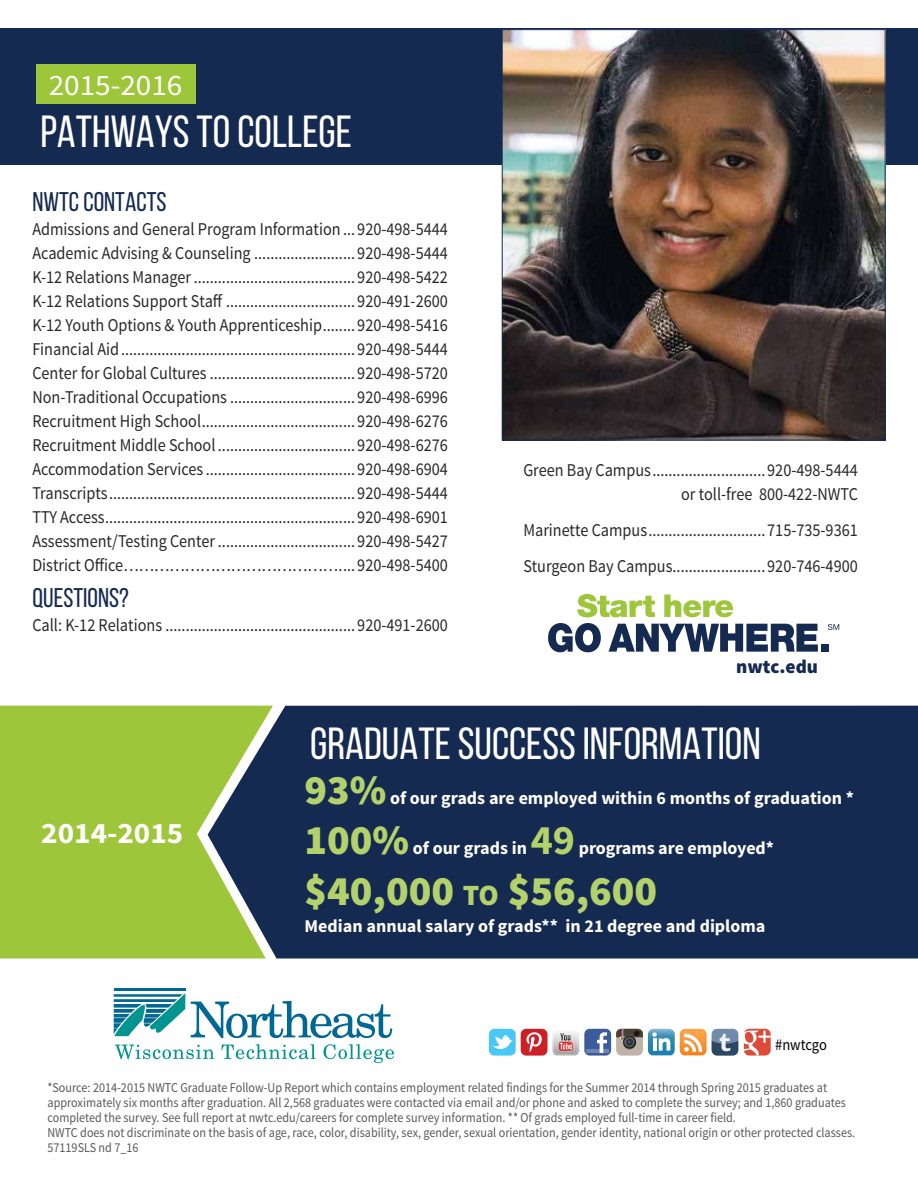
<style>
.page{position:relative;width:918px;height:1188px;background:#fff}
.page>*{position:absolute;margin:0;border:0;box-sizing:border-box;transform-origin:0 0}
.t1{font:45px "Bebas Neue";color:#fff}
.t2{font:900 42px "Source Sans Pro";color:#b4d26b}
.t3{font:700 42px "Source Sans Pro";color:#b4d26b}
.t4{font:29.7px "Source Sans Pro";color:#fff;scale:1.05 1}
.t5{font:700 29.7px "Source Sans Pro";color:#fff;scale:1.05 1}
.t6{font:27px "Bebas Neue";color:#152a51}
.t7{font:900 19.35px "Source Sans Pro";color:#152a51}
.t8{font:18px/24px "Source Sans Pro";color:#292829;text-align:justify;scale:.9 1}
.t9{font:700 18px "Source Sans Pro";color:#fff}
.t10{font:16.2px "Source Sans Pro";letter-spacing:-.01em;color:#000;scale:.9 1}
.t11{font:13.5px/15px "Source Sans Pro";color:#58595b;scale:.9 1}
.s1{font-size:29.4px}
</style>
<div class="page">
<div style="left:0;top:29px;width:918px;height:136px;background:#152a51"></div>
<div style="left:0;top:706px;width:208px;height:252px;background:#9ec63a"></div>
<div style="left:208px;top:706px;width:710px;height:252px;background:#152a51"></div>
<img style="left:504px;top:31px;width:380px;height:407px">
<div style="left:502px;top:29px;width:384px;height:411px;border:1px solid #152a51"></div>
<div style="left:36px;top:64px;width:159px;height:40px;background:#9ec63a"></div>
<div style="left:584px;top:1029px;width:27px;height:27px;background:#3c5b9a;border-radius:5px"></div>
<hr style="left:586px;top:1049px;width:23px;height:4px;background:#6d85b4">
<svg style="left:597px;top:1032px;width:10px;height:21px"></svg>
<svg style="left:553px;top:1032px;width:26px;height:23px"></svg>
<div style="left:489px;top:1029px;width:27px;height:27px;background:#49c8f5;border-radius:5px"></div>
<svg style="left:492px;top:1035px;width:21px;height:14px"></svg>
<div style="left:521px;top:1029px;width:27px;height:27px;background:#cc2027;border-radius:5px"></div>
<svg style="left:526px;top:1032px;width:16px;height:20px"></svg>
<svg style="left:616px;top:1029px;width:27px;height:27px"></svg>
<svg style="left:744px;top:1029px;width:27px;height:27px"></svg>
<svg style="left:712px;top:1029px;width:26px;height:27px"></svg>
<svg style="left:616px;top:1029px;width:155px;height:26px"></svg>
<svg style="left:577px;top:594px;width:78px;height:23px"></svg>
<svg style="left:664px;top:595px;width:69px;height:22px"></svg>
<svg style="left:548px;top:623px;width:53px;height:29px"></svg>
<svg style="left:609px;top:624px;width:209px;height:28px"></svg>
<div style="left:821px;top:644px;width:7px;height:8px;background:#152a51"></div>
<svg style="left:828px;top:624px;width:11px;height:6px"></svg>
<svg style="left:115px;top:1045px;width:99px;height:14px"></svg>
<svg style="left:221px;top:1044px;width:95px;height:15px"></svg>
<svg style="left:323px;top:1044px;width:71px;height:19px"></svg>
<svg style="left:113px;top:988px;width:279px;height:50px"></svg>
<h3 class="t4" style="left:49px;top:67px;width:129px">2015-2016</h3>
<h1 class="t1" style="left:40px;top:107px;width:313px">PATHWAYS TO COLLEGE</h1>
<h3 class="t6" style="left:32px;top:187px;width:136px">NWTC CONTACTS</h3>
<p class="t8" style="left:32px;top:217px;width:463px">Admissions and General Program Information ... 920-498-5444<br>Academic Advising &amp; Counseling ......................... 920-498-5444<br>K-12 Relations Manager ........................................ 920-498-5422<br>K-12 Relations Support Staff ................................ 920-491-2600<br>K-12 Youth Options &amp; Youth Apprenticeship........ 920-498-5416<br>Financial Aid.......................................................... 920-498-5444<br>Center for Global Cultures .................................... 920-498-5720<br>Non-Traditional Occupations ............................... 920-498-6996<br>Recruitment High School...................................... 920-498-6276<br>Recruitment Middle School .................................. 920-498-6276<br>Accommodation Services ..................................... 920-498-6904<br>Transcripts............................................................. 920-498-5444<br>TTY Access.............................................................. 920-498-6901<br>Assessment/Testing Center .................................. 920-498-5427<br>District Office…………………………………….... 920-498-5400</p>
<h3 class="t6" style="left:32px;top:583px;width:98px">QUESTIONS?</h3>
<p class="t8" style="left:32px;top:613px;width:463px">Call: K-12 Relations ............................................... 920-491-2600</p>
<p class="t8" style="left:523px;top:458px;width:373px;text-align:right">Green Bay Campus............................920-498-5444 or toll-free 800-422-NWTC</p>
<p class="t8" style="left:523px;top:512px;width:373px;line-height:36px">Marinette Campus.............................715-735-9361<br>Sturgeon Bay Campus.......................920-746-4900</p>
<p class="t7" style="left:736px;top:654px;width:83px">nwtc.edu</p>
<h3 class="t5" style="left:41px;top:814px;width:137px">2014-2015</h3>
<h1 class="t1" style="left:310px;top:719px;width:452px">GRADUATE SUCCESS INFORMATION</h1>
<h2 class="t2" style="left:305px;top:762px;width:83px">93%</h2>
<p class="t9" style="left:390px;top:786px;width:466px">of our grads are employed within 6 months of graduation *</p>
<h2 class="t2" style="left:305px;top:813px;width:106px">100%</h2>
<h2 class="t3" style="left:531px;top:813px;width:46px">49</h2>
<p class="t9" style="left:413px;top:837px;width:116px">of our grads in</p>
<p class="t9" style="left:579px;top:837px;width:197px">programs are employed*</p>
<h2 class="t2" style="left:305px;top:863px;width:354px">$40,000 <span class="s1">to</span> $56,600</h2>
<p class="t9" style="left:305px;top:914px;width:462px">Median annual salary of grads** in 21 degree and diploma</p>
<p class="t10" style="left:775px;top:1035px;width:59px">#nwtcgo</p>
<p class="t11" style="left:47px;top:1081px;width:899px">*Source: 2014-2015 NWTC Graduate Follow-Up Report which contains employment related findings for the Summer 2014 through Spring 2015 graduates at approximately six months after graduation. All 2,568 graduates were contacted via email and/or phone and asked to complete the survey; and 1,860 graduates completed the survey. See full report at nwtc.edu/careers for complete survey information. ** Of grads employed full-time in career field.<br>NWTC does not discriminate on the basis of age, race, color, disability, sex, gender, sexual orientation, gender identity, national origin or other protected classes.<br>57119SLS nd 7_16</p>
</div>
